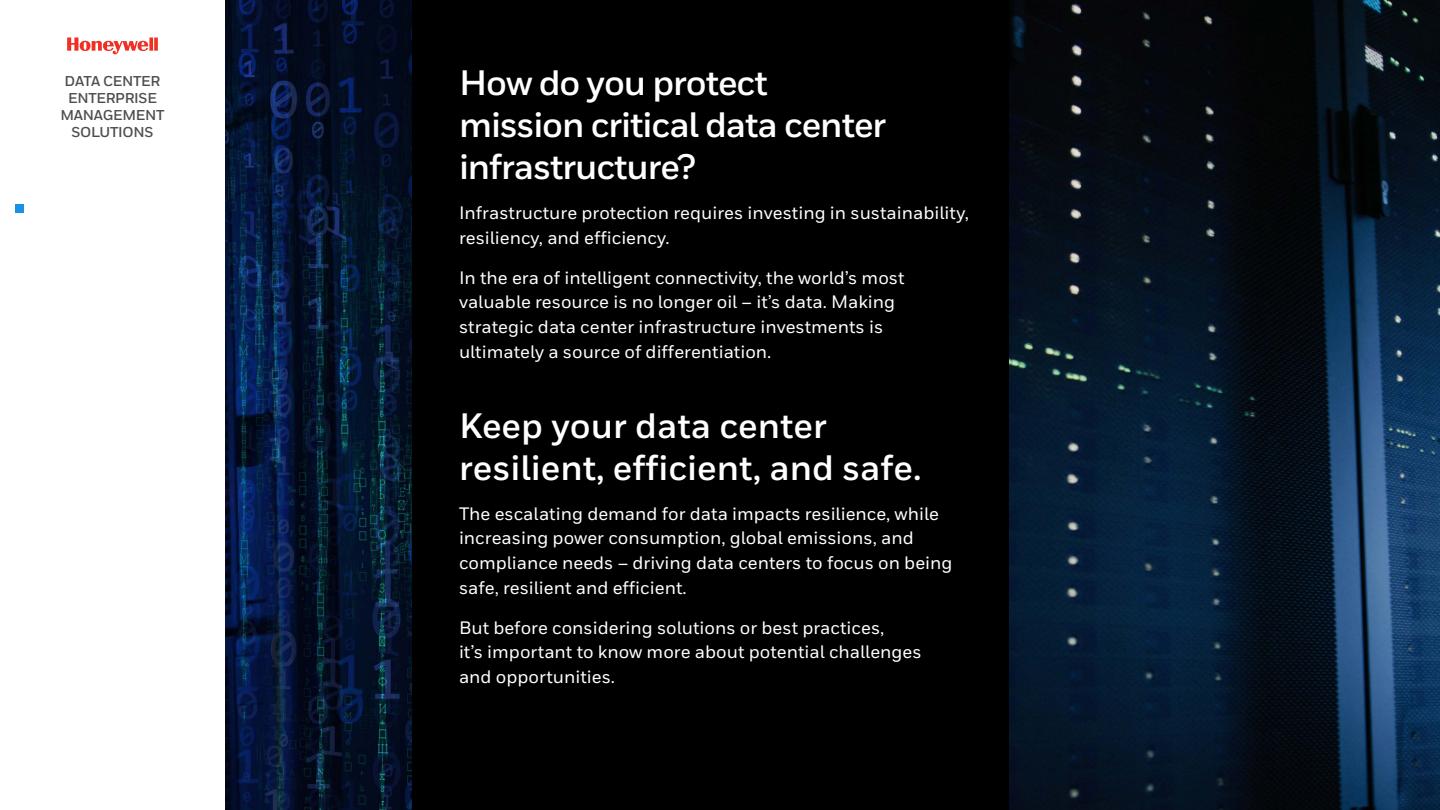
<style>
.page{position:relative;width:1440px;height:810px;background:#fff}
.page>*{position:absolute;margin:0;border:0;box-sizing:border-box;transform-origin:0 0}
.t1{font:700 35.25px/42.3px "Honeywell Sans";letter-spacing:-.03em;color:#fff}
.t2{font:700 35.25px/42.3px "Honeywell Sans";color:#fff}
.t3{font:500 18px/24.8px "Honeywell Sans";color:#fff}
.t4{font:700 14.25px/17.1px "Honeywell Sans";letter-spacing:-.02em;color:#4d4d4d;text-align:center}
</style>
<div class="page">
<img style="left:234px;top:0;width:178px;height:810px">
<img style="left:1010px;top:0;width:430px;height:810px">
<div style="left:412px;top:0;width:598px;height:810px;background:#000"></div>
<div style="left:1px;top:0;width:233px;height:810px;background:#000;opacity:.2"></div>
<div style="left:0;top:0;width:225px;height:810px;background:#fff"></div>
<svg style="left:67px;top:38px;width:91px;height:17px"></svg>
<div style="left:15px;top:204px;width:9px;height:9px;background:#1792e5"></div>
<p class="t4" style="left:60px;top:73px;width:106px">DATA CENTER<br>ENTERPRISE<br>MANAGEMENT<br>SOLUTIONS</p>
<h1 class="t1" style="left:459px;top:62px;width:429px">How do you protect mission critical data center infrastructure?</h1>
<p class="t3" style="left:459px;top:201px;width:511px">Infrastructure protection requires investing in sustainability, resiliency, and efficiency.</p>
<p class="t3" style="left:459px;top:265px;width:447px">In the era of intelligent connectivity, the world’s most valuable resource is no longer oil – it’s data. Making strategic data center infrastructure investments is ultimately a source of differentiation.</p>
<h1 class="t2" style="left:459px;top:405px;width:464px">Keep your data center resilient, efficient, and safe.</h1>
<p class="t3" style="left:459px;top:501px;width:495px">The escalating demand for data impacts resilience, while increasing power consumption, global emissions, and compliance needs – driving data centers to focus on being safe, resilient and efficient.</p>
<p class="t3" style="left:459px;top:615px;width:464px">But before considering solutions or best practices,<br>it’s important to know more about potential challenges and opportunities.</p>
</div>
